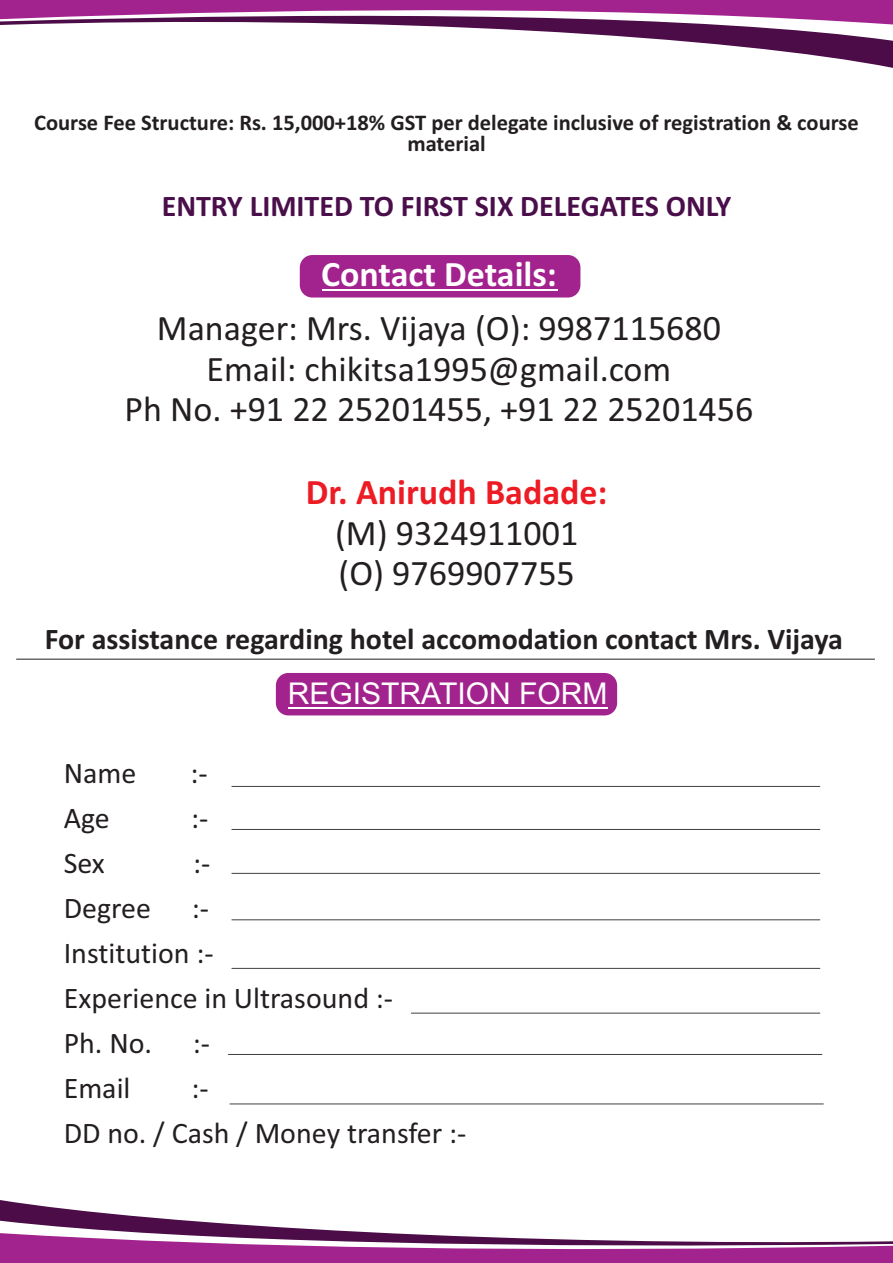
<style>
.page{position:relative;width:893px;height:1263px;background:#fff}
.page>*{position:absolute;margin:0;border:0;box-sizing:border-box;transform-origin:0 0}
.t1{font:36px/40.5px "Calibri";color:#231f20}
.t2{font:700 36px "Calibri";color:#ed1c24}
.t3{font:700 36px "Calibri";color:#fff}
.t4{font:30px/45px "Calibri";color:#231f20}
.t5{font:700 30px "Calibri";color:#231f20}
.t6{font:700 30px "Calibri";color:#4a0f4b}
.t7{font:30px "Arial";color:#fff}
.t8{font:700 22.5px/20.7px "Calibri";color:#231f20;text-align:center}
</style>
<div class="page">
<div style="left:276px;top:673px;width:341px;height:42px;background:#a3238e;border-radius:12px"></div>
<hr style="left:288px;top:707px;width:319px;height:1px;background:#fff">
<hr style="left:16px;top:659px;width:859px;height:1px;background:#231f20">
<div style="left:300px;top:255px;width:280px;height:42px;background:#a3238e;border-radius:12px"></div>
<hr style="left:322px;top:289px;width:236px;height:2px;background:#fff">
<hr style="left:228px;top:1054px;width:594px;height:1px;background:#404041">
<hr style="left:230px;top:1104px;width:594px;height:1px;background:#404041">
<hr style="left:232px;top:786px;width:588px;height:1px;background:#404041">
<hr style="left:232px;top:829px;width:588px;height:1px;background:#404041">
<hr style="left:232px;top:873px;width:588px;height:1px;background:#404041">
<hr style="left:232px;top:919px;width:588px;height:1px;background:#404041">
<hr style="left:232px;top:968px;width:588px;height:1px;background:#404041">
<hr style="left:411px;top:1013px;width:409px;height:1px;background:#404041">
<svg style="left:681px;top:41px;width:212px;height:27px"></svg>
<svg style="left:0;top:0;width:893px;height:41px"></svg>
<svg style="left:0;top:1200px;width:192px;height:21px"></svg>
<svg style="left:0;top:1221px;width:893px;height:42px"></svg>
<p class="t8" style="left:34px;top:114px;width:826px">Course Fee Structure: Rs. 15,000+18% GST per delegate inclusive of registration &amp; course material</p>
<p class="t6" style="left:162px;top:193px;width:571px">ENTRY LIMITED TO FIRST SIX DELEGATES ONLY</p>
<p class="t3" style="left:321px;top:259px;width:237px">Contact Details:</p>
<p class="t1" style="left:125px;top:311px;width:630px;text-align:center">Manager: Mrs. Vijaya (O): 9987115680<br>Email: chikitsa1995@gmail.com<br>Ph No. +91 22 25201455, +91 22 25201456</p>
<p class="t2" style="left:306px;top:477px;width:303px">Dr. Anirudh Badade:</p>
<p class="t1" style="left:335px;top:515px;width:245px">(M) 9324911001 (O) 9769907755</p>
<p class="t5" style="left:45px;top:626px;width:800px">For assistance regarding hotel accomodation contact Mrs. Vijaya</p>
<p class="t7" style="left:288px;top:682px;width:321px">REGISTRATION FORM</p>
<p class="t4" style="left:64px;top:753px;width:74px">Name</p>
<p class="t4" style="left:191px;top:753px;width:19px">:-</p>
<p class="t4" style="left:64px;top:798px;width:48px">Age</p>
<p class="t4" style="left:191px;top:798px;width:19px">:-</p>
<p class="t4" style="left:64px;top:843px;width:43px">Sex</p>
<p class="t4" style="left:193px;top:843px;width:19px">:-</p>
<p class="t4" style="left:64px;top:888px;width:89px">Degree</p>
<p class="t4" style="left:64px;top:888px;width:331px;text-indent:128px">:-<br>Institution :-<br>Experience in Ultrasound :-<br>Ph. No.</p>
<p class="t4" style="left:193px;top:1023px;width:19px">:-</p>
<p class="t4" style="left:64px;top:1068px;width:68px">Email</p>
<p class="t4" style="left:64px;top:1068px;width:404px;text-indent:128px">:-<br>DD no. / Cash / Money transfer :-</p>
</div>
